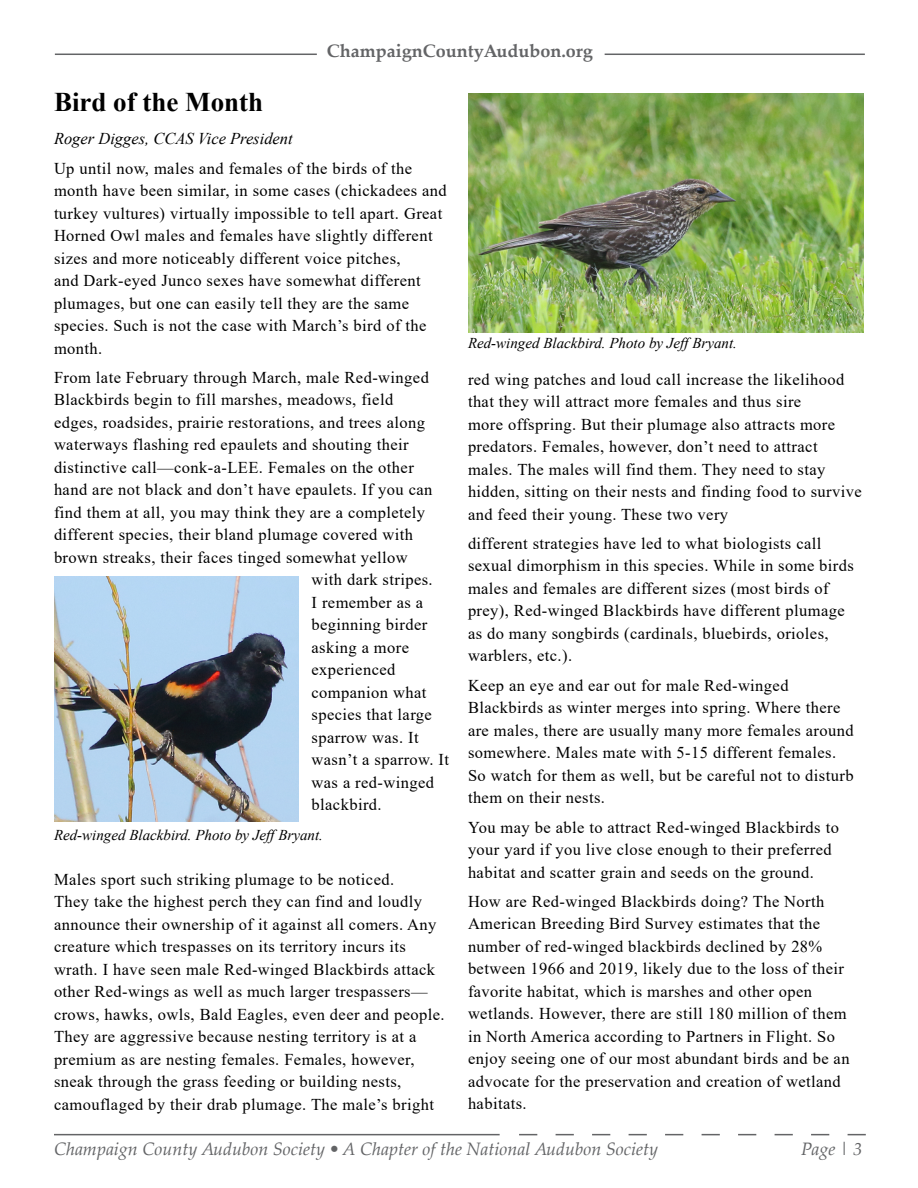
<style>
.page{position:relative;width:918px;height:1188px;background:#fff}
.page>*{position:absolute;margin:0;border:0;box-sizing:border-box;transform-origin:0 0}
.t1{font:700 27px "Times New Roman";color:#000}
.t2{font:italic 18px "Palatino Linotype";color:#636466}
.t3{font:700 18px "Palatino Linotype";color:#636466}
.t4{font:16.5px/22.5px "Times New Roman";letter-spacing:.025em;color:#000}
.t5{font:italic 16.5px "Times New Roman";color:#000}
.t6{font:italic 15px "Times New Roman";color:#000}
</style>
<div class="page">
<img style="left:468px;top:93px;width:396px;height:240px">
<img style="left:54px;top:577px;width:244px;height:245px">
<svg style="left:519px;top:1134px;width:347px;height:1px"></svg>
<hr style="left:54px;top:1134px;width:446px;height:1px;background:#636466">
<hr style="left:55px;top:54px;width:262px;height:1px;background:#636466">
<hr style="left:605px;top:54px;width:260px;height:1px;background:#636466">
<p class="t3" style="left:327px;top:38px;width:268px">ChampaignCountyAudubon.org</p>
<h1 class="t1" style="left:54px;top:82px;width:211px">Bird of the Month</h1>
<p class="t5" style="left:54px;top:127px;width:240px">Roger Digges, CCAS Vice President</p>
<p class="t4" style="left:54px;top:156px;width:394px">Up until now, males and females of the birds of the month have been similar, in some cases (chickadees and turkey vultures) virtually impossible to tell apart. Great Horned Owl males and females have slightly different sizes and more noticeably different voice pitches,<br>and Dark-eyed Junco sexes have somewhat different plumages, but one can easily tell they are the same species. Such is not the case with March’s bird of the month.</p>
<p class="t4" style="left:54px;top:366px;width:376px">From late February through March, male Red-winged</p>
<p class="t4" style="left:54px;top:388px;width:341px">Blackbirds begin to fill marshes, meadows, field</p>
<p class="t4" style="left:54px;top:411px;width:372px">edges, roadsides, prairie restorations, and trees along</p>
<p class="t4" style="left:54px;top:433px;width:356px">waterways flashing red epaulets and shouting their</p>
<p class="t4" style="left:54px;top:456px;width:361px">distinctive call—conk-a-LEE. Females on the other</p>
<p class="t4" style="left:54px;top:478px;width:380px">hand are not black and don’t have epaulets. If you can</p>
<p class="t4" style="left:54px;top:501px;width:373px">find them at all, you may think they are a completely</p>
<p class="t4" style="left:54px;top:523px;width:360px">different species, their bland plumage covered with</p>
<p class="t4" style="left:54px;top:546px;width:355px">brown streaks, their faces tinged somewhat yellow</p>
<p class="t4" style="left:312px;top:568px;width:123px">with dark stripes.</p>
<p class="t4" style="left:312px;top:591px;width:113px">I remember as a</p>
<p class="t4" style="left:312px;top:613px;width:117px">beginning birder</p>
<p class="t4" style="left:312px;top:636px;width:99px">asking a more</p>
<p class="t4" style="left:312px;top:658px;width:85px">experienced</p>
<p class="t4" style="left:312px;top:681px;width:116px">companion what</p>
<p class="t4" style="left:312px;top:703px;width:122px">species that large</p>
<p class="t4" style="left:312px;top:726px;width:109px">sparrow was. It</p>
<p class="t4" style="left:312px;top:748px;width:139px">wasn’t a sparrow. It</p>
<p class="t4" style="left:312px;top:771px;width:124px">was a red-winged</p>
<p class="t4" style="left:312px;top:793px;width:72px">blackbird.</p>
<p class="t6" style="left:54px;top:825px;width:270px">Red-winged Blackbird. Photo by JeffBryant.</p>
<p class="t4" style="left:54px;top:867px;width:392px">Males sport such striking plumage to be noticed.<br>They take the highest perch they can find and loudly announce their ownership of it against all comers. Any creature which trespasses on its territory incurs its wrath. I have seen male Red-winged Blackbirds attack other Red-wings as well as much larger trespassers— crows, hawks, owls, Bald Eagles, even deer and people.<br>They are aggressive because nesting territory is at a premium as are nesting females. Females, however, sneak through the grass feeding or building nests, camouflaged by their drab plumage. The male’s bright</p>
<p class="t6" style="left:468px;top:332px;width:270px">Red-winged Blackbird. Photo by JeffBryant.</p>
<p class="t4" style="left:468px;top:367px;width:395px">red wing patches and loud call increase the likelihood that they will attract more females and thus sire<br>more offspring. But their plumage also attracts more predators. Females, however, don’t need to attract males. The males will find them. They need to stay hidden, sitting on their nests and finding food to survive and feed their young. These two very</p>
<p class="t4" style="left:468px;top:532px;width:387px">different strategies have led to what biologists call sexual dimorphism in this species. While in some birds males and females are different sizes (most birds of prey), Red-winged Blackbirds have different plumage as do many songbirds (cardinals, bluebirds, orioles, warblers, etc.).</p>
<p class="t4" style="left:468px;top:673px;width:387px">Keep an eye and ear out for male Red-winged Blackbirds as winter merges into spring. Where there are males, there are usually many more females around somewhere. Males mate with 5-15 different females.<br>So watch for them as well, but be careful not to disturb them on their nests.</p>
<p class="t4" style="left:468px;top:815px;width:372px">You may be able to attract Red-winged Blackbirds to your yard if you live close enough to their preferred habitat and scatter grain and seeds on the ground.</p>
<p class="t4" style="left:468px;top:889px;width:383px">How are Red-winged Blackbirds doing? The North American Breeding Bird Survey estimates that the number of red-winged blackbirds declined by 28% between 1966 and 2019, likely due to the loss of their favorite habitat, which is marshes and other open wetlands. However, there are still 180 million of them in North America according to Partners in Flight. So enjoy seeing one of our most abundant birds and be an advocate for the preservation and creation of wetland habitats.</p>
<p class="t2" style="left:54px;top:1136px;width:606px">Champaign County Audubon Society • A Chapter of the National Audubon Society</p>
<p class="t2" style="left:801px;top:1136px;width:63px">Page | 3</p>
</div>
